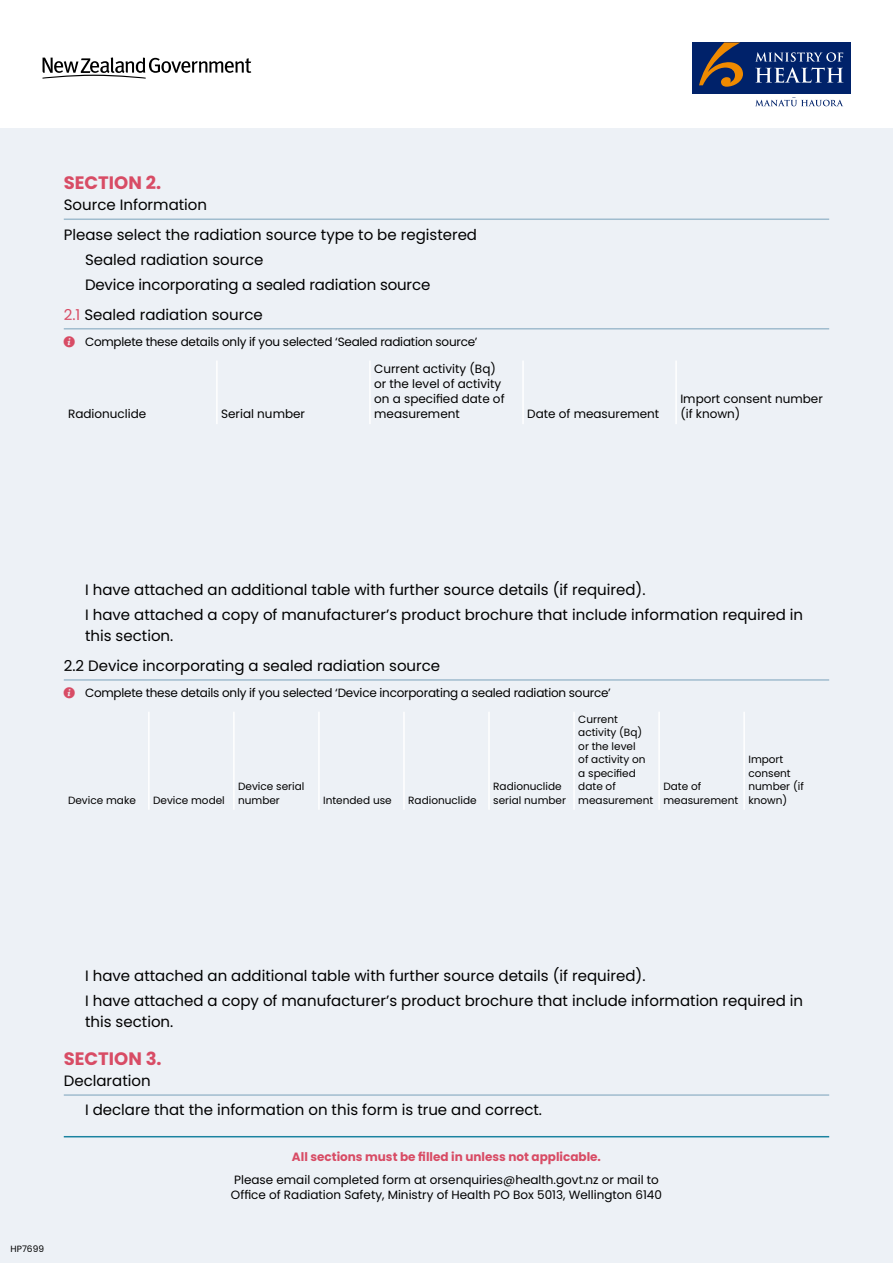
<style>
.page{position:relative;width:893px;height:1263px;background:#edf1f6}
.page>*{position:absolute;margin:0;border:0;box-sizing:border-box;transform-origin:0 0}
.Section{font:700 18px "Poppins";color:#d84c65}
.Questions{font:15px/21px "Poppins";color:#000}
.Section_-_sub{font:15px "Poppins";color:#000}
.Questions-2{font:12px/15px "Poppins";color:#000}
.Questions-3{font:12px "Poppins";letter-spacing:-.02em;color:#000}
.t1{font:700 12px "Poppins";color:#d84c65}
.Questions-4{font:10.5px/13.5px "Poppins";color:#000}
.t2{font:9px "Poppins";color:#000}
.s1{color:#d84c65}
</style>
<div class="page">
<hr style="left:64px;top:1136px;width:765px;height:1px;background:#1b83a0">
<div style="left:0;top:0;width:893px;height:128px;background:#fff"></div>
<div style="left:692px;top:43px;width:158px;height:51px;background:#00226a"></div>
<svg style="left:755px;top:52px;width:88px;height:31px"></svg>
<svg style="left:755px;top:99px;width:88px;height:7px"></svg>
<svg style="left:699px;top:43px;width:44px;height:44px"></svg>
<svg style="left:43px;top:57px;width:208px;height:22px"></svg>
<hr style="left:64px;top:218px;width:765px;height:2px;background:#a0bcce">
<hr style="left:64px;top:328px;width:765px;height:1px;background:#a0bcce">
<hr style="left:64px;top:679px;width:765px;height:2px;background:#a0bcce">
<hr style="left:216px;top:360px;width:2px;height:64px;background:#fff">
<hr style="left:369px;top:360px;width:2px;height:64px;background:#fff">
<hr style="left:522px;top:360px;width:2px;height:64px;background:#fff">
<hr style="left:675px;top:360px;width:2px;height:64px;background:#fff">
<hr style="left:148px;top:712px;width:2px;height:98px;background:#fff">
<hr style="left:233px;top:712px;width:2px;height:98px;background:#fff">
<hr style="left:318px;top:712px;width:2px;height:98px;background:#fff">
<hr style="left:403px;top:712px;width:2px;height:98px;background:#fff">
<hr style="left:488px;top:712px;width:2px;height:98px;background:#fff">
<hr style="left:573px;top:712px;width:2px;height:98px;background:#fff">
<hr style="left:658px;top:712px;width:2px;height:98px;background:#fff">
<hr style="left:743px;top:712px;width:2px;height:98px;background:#fff">
<hr style="left:64px;top:1094px;width:765px;height:2px;background:#a0bcce">
<p class="Section" style="left:64px;top:172px;width:99px">SECTION 2.</p>
<p class="Section_-_sub" style="left:64px;top:196px;width:145px">Source Information</p>
<p class="Questions" style="left:64px;top:224px;width:415px">Please select the radiation source type to be registered</p>
<p class="Questions" style="left:85px;top:249px;width:180px">Sealed radiation source</p>
<p class="Questions" style="left:85px;top:274px;width:347px">Device incorporating a sealed radiation source</p>
<p class="Section_-_sub" style="left:64px;top:306px;width:201px"><span class="s1">2.1</span> Sealed radiation source</p>
<p class="Questions-3" style="left:85px;top:335px;width:394px">Complete these details only if you selected ‘Sealed radiation source’</p>
<p class="Questions-2" style="left:68px;top:406px;width:80px">Radionuclide</p>
<p class="Questions-2" style="left:221px;top:406px;width:85px">Serial number</p>
<p class="Questions-2" style="left:374px;top:361px;width:132px">Current activity (Bq) or the level of activity on a specified date of measurement</p>
<p class="Questions-2" style="left:527px;top:406px;width:134px">Date of measurement</p>
<p class="Questions-2" style="left:680px;top:391px;width:144px">Import consent number (if known)</p>
<p class="Questions" style="left:85px;top:579px;width:562px">I have attached an additional table with further source details (if required).</p>
<p class="Questions" style="left:85px;top:604px;width:720px">I have attached a copy of manufacturer’s product brochure that include information required in this section.</p>
<p class="Section_-_sub" style="left:64px;top:657px;width:378px">2.2 Device incorporating a sealed radiation source</p>
<p class="Questions-3" style="left:85px;top:686px;width:527px">Complete these details only if you selected ‘Device incorporating a sealed radiation source’</p>
<p class="Questions-4" style="left:68px;top:793px;width:69px">Device make</p>
<p class="Questions-4" style="left:153px;top:793px;width:73px">Device model</p>
<p class="Questions-4" style="left:238px;top:780px;width:68px">Device serial number</p>
<p class="Questions-4" style="left:323px;top:793px;width:70px">Intended use</p>
<p class="Questions-4" style="left:408px;top:793px;width:70px">Radionuclide</p>
<p class="Questions-4" style="left:493px;top:780px;width:74px">Radionuclide serial number</p>
<p class="Questions-4" style="left:578px;top:712px;width:76px">Current activity (Bq) or the level<br>of activity on a specified date of measurement</p>
<p class="Questions-4" style="left:663px;top:780px;width:76px">Date of measurement</p>
<p class="Questions-4" style="left:748px;top:753px;width:57px">Import consent number (if known)</p>
<p class="t2" style="left:11px;top:1244px;width:35px">HP7699</p>
<p class="Questions" style="left:85px;top:965px;width:562px">I have attached an additional table with further source details (if required).</p>
<p class="Questions" style="left:85px;top:990px;width:720px">I have attached a copy of manufacturer’s product brochure that include information required in this section.</p>
<p class="Section" style="left:64px;top:1048px;width:99px">SECTION 3.</p>
<p class="Section_-_sub" style="left:64px;top:1072px;width:88px">Declaration</p>
<p class="Questions" style="left:85px;top:1100px;width:459px">I declare that the information on this form is true and correct.</p>
<p class="t1" style="left:292px;top:1149px;width:310px">All sections must be filled in unless not applicable.</p>
<p class="Questions-2" style="left:231px;top:1172px;width:432px">Please email completed form at orsenquiries@health.govt.nz or mail to<br>Office of Radiation Safety, Ministry of Health PO Box 5013, Wellington 6140</p>
</div>
